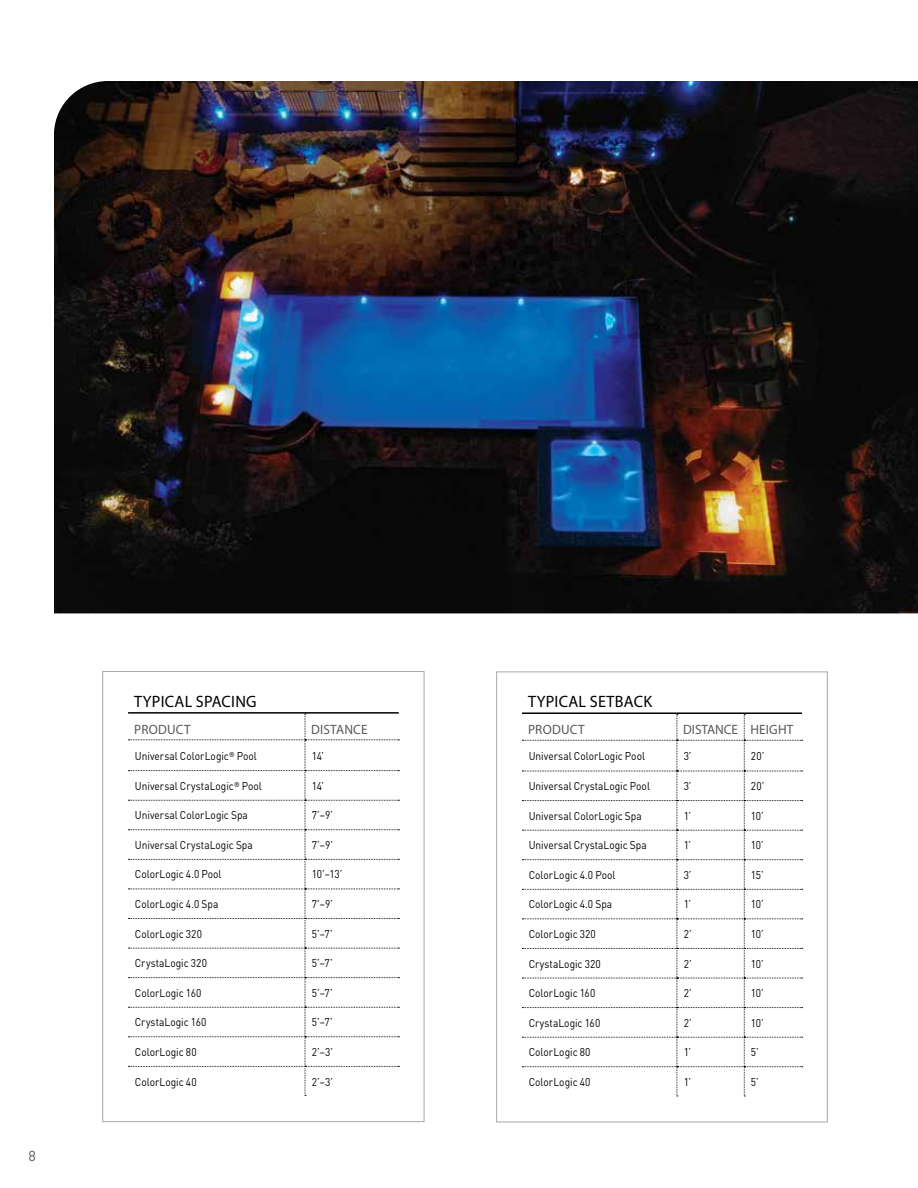
<style>
.page{position:relative;width:918px;height:1188px;background:#fff}
.page>*{position:absolute;margin:0;border:0;box-sizing:border-box;transform-origin:0 0}
.t1{font:16.5px "Myriad Pro";letter-spacing:.015em;color:#000}
.t2{font:14.25px "DIN Pro";color:#58595b}
.t3{font:13.5px "Myriad Pro";letter-spacing:.015em;color:#58595b}
.t4{font:11.25px "DIN Pro";color:#000;scale:.9 1}
</style>
<div class="page">
<div style="left:103px;top:671px;width:321px;height:451px;border:1px solid #a7a9ac"></div>
<hr style="left:128px;top:712px;width:177px;height:2px;background:#000">
<hr style="left:305px;top:712px;width:94px;height:2px;background:#000">
<svg style="left:128px;top:714px;width:271px;height:382px"></svg>
<div style="left:496px;top:672px;width:331px;height:450px;border:1px solid #a7a9ac"></div>
<hr style="left:522px;top:712px;width:155px;height:2px;background:#000">
<hr style="left:677px;top:712px;width:67px;height:2px;background:#000">
<hr style="left:744px;top:712px;width:58px;height:2px;background:#000">
<svg style="left:522px;top:714px;width:281px;height:383px"></svg>
<img style="left:54px;top:81px;width:864px;height:532px">
<p class="t2" style="left:28px;top:1145px;width:9px">8</p>
<h1 class="t1" style="left:134px;top:691px;width:124px">TYPICAL SPACING</h1>
<p class="t3" style="left:134px;top:721px;width:58px">PRODUCT</p>
<p class="t3" style="left:311px;top:721px;width:58px">DISTANCE</p>
<p class="t4" style="left:135px;top:747px;width:137px">Universal ColorLogic® Pool</p>
<p class="t4" style="left:312px;top:747px;width:15px">14’</p>
<p class="t4" style="left:135px;top:777px;width:143px">Universal CrystaLogic® Pool</p>
<p class="t4" style="left:312px;top:777px;width:15px">14’</p>
<p class="t4" style="left:135px;top:807px;width:127px">Universal ColorLogic Spa</p>
<p class="t4" style="left:312px;top:807px;width:25px">7’–9’</p>
<p class="t4" style="left:135px;top:836px;width:133px">Universal CrystaLogic Spa</p>
<p class="t4" style="left:312px;top:836px;width:25px">7’–9’</p>
<p class="t4" style="left:135px;top:866px;width:98px">ColorLogic 4.0 Pool</p>
<p class="t4" style="left:312px;top:866px;width:36px">10’–13’</p>
<p class="t4" style="left:135px;top:895px;width:94px">ColorLogic 4.0 Spa</p>
<p class="t4" style="left:312px;top:895px;width:25px">7’–9’</p>
<p class="t4" style="left:135px;top:925px;width:76px">ColorLogic 320</p>
<p class="t4" style="left:312px;top:925px;width:25px">5’–7’</p>
<p class="t4" style="left:135px;top:955px;width:82px">CrystaLogic 320</p>
<p class="t4" style="left:312px;top:955px;width:25px">5’–7’</p>
<p class="t4" style="left:135px;top:984px;width:76px">ColorLogic 160</p>
<p class="t4" style="left:312px;top:984px;width:25px">5’–7’</p>
<p class="t4" style="left:135px;top:1014px;width:81px">CrystaLogic 160</p>
<p class="t4" style="left:312px;top:1014px;width:25px">5’–7’</p>
<p class="t4" style="left:135px;top:1043px;width:70px">ColorLogic 80</p>
<p class="t4" style="left:312px;top:1043px;width:25px">2’–3’</p>
<p class="t4" style="left:135px;top:1073px;width:70px">ColorLogic 40</p>
<p class="t4" style="left:312px;top:1073px;width:25px">2’–3’</p>
<h1 class="t1" style="left:528px;top:692px;width:126px">TYPICAL SETBACK</h1>
<p class="t3" style="left:528px;top:721px;width:58px">PRODUCT</p>
<p class="t3" style="left:683px;top:721px;width:112px">DISTANCE HEIGHT</p>
<p class="t4" style="left:529px;top:747px;width:131px">Universal ColorLogic Pool</p>
<p class="t4" style="left:684px;top:747px;width:10px">3’</p>
<p class="t4" style="left:751px;top:747px;width:16px">20’</p>
<p class="t4" style="left:529px;top:777px;width:136px">Universal CrystaLogic Pool</p>
<p class="t4" style="left:684px;top:777px;width:10px">3’</p>
<p class="t4" style="left:751px;top:777px;width:16px">20’</p>
<p class="t4" style="left:529px;top:807px;width:127px">Universal ColorLogic Spa</p>
<p class="t4" style="left:684px;top:807px;width:10px">1’</p>
<p class="t4" style="left:751px;top:807px;width:16px">10’</p>
<p class="t4" style="left:529px;top:837px;width:133px">Universal CrystaLogic Spa</p>
<p class="t4" style="left:684px;top:837px;width:10px">1’</p>
<p class="t4" style="left:751px;top:837px;width:16px">10’</p>
<p class="t4" style="left:529px;top:866px;width:98px">ColorLogic 4.0 Pool</p>
<p class="t4" style="left:684px;top:866px;width:10px">3’</p>
<p class="t4" style="left:751px;top:866px;width:16px">15’</p>
<p class="t4" style="left:529px;top:896px;width:94px">ColorLogic 4.0 Spa</p>
<p class="t4" style="left:684px;top:896px;width:10px">1’</p>
<p class="t4" style="left:751px;top:896px;width:16px">10’</p>
<p class="t4" style="left:529px;top:925px;width:76px">ColorLogic 320</p>
<p class="t4" style="left:684px;top:925px;width:10px">2’</p>
<p class="t4" style="left:751px;top:925px;width:16px">10’</p>
<p class="t4" style="left:529px;top:955px;width:82px">CrystaLogic 320</p>
<p class="t4" style="left:684px;top:955px;width:10px">2’</p>
<p class="t4" style="left:751px;top:955px;width:16px">10’</p>
<p class="t4" style="left:529px;top:984px;width:76px">ColorLogic 160</p>
<p class="t4" style="left:684px;top:984px;width:10px">2’</p>
<p class="t4" style="left:751px;top:984px;width:16px">10’</p>
<p class="t4" style="left:529px;top:1014px;width:81px">CrystaLogic 160</p>
<p class="t4" style="left:684px;top:1014px;width:10px">2’</p>
<p class="t4" style="left:751px;top:1014px;width:16px">10’</p>
<p class="t4" style="left:529px;top:1044px;width:70px">ColorLogic 80</p>
<p class="t4" style="left:684px;top:1044px;width:10px">1’</p>
<p class="t4" style="left:751px;top:1044px;width:10px">5’</p>
<p class="t4" style="left:529px;top:1073px;width:70px">ColorLogic 40</p>
<p class="t4" style="left:684px;top:1073px;width:10px">1’</p>
<p class="t4" style="left:751px;top:1073px;width:10px">5’</p>
</div>
